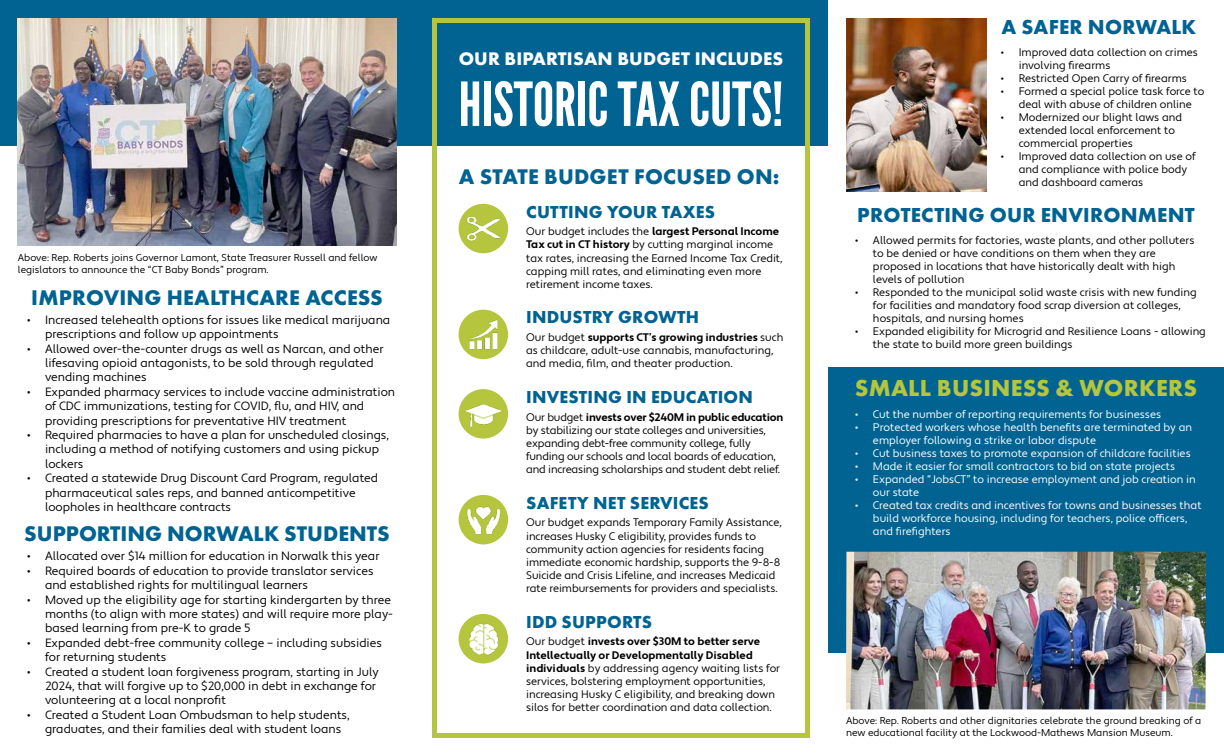
<style>
.page{position:relative;width:1224px;height:756px;background:#fff}
.page>*{position:absolute;margin:0;border:0;box-sizing:border-box;transform-origin:0 0}
.t1{font:60.5px "League Gothic";color:#fff}
.t2{font:700 24px "Futura PT";letter-spacing:.01em;color:#b5c53d}
.t3{font:700 22px "Futura PT";letter-spacing:.01em;color:#006392}
.t4{font:700 21px "Futura PT";letter-spacing:.01em;color:#006392}
.t5{font:700 18.9px "Futura PT";letter-spacing:.01em;color:#fff}
.t6{font:700 18px "Futura PT";letter-spacing:.01em;color:#006392}
.t7{font:12px/14.4px "Apertura";color:#000}
.t8{font:11px/13.2px "Apertura";color:#000}
.t9{font:11px/13px "Apertura";color:#fff}
.t10{font:10px/12px "Apertura";color:#000}
.s1{font-weight:700}
</style>
<div class="page">
<div style="left:0;top:0;width:828px;height:145px;background:#006392"></div>
<div style="left:432px;top:18px;width:378px;height:720px;border:5px solid #b5c53d"></div>
<img style="left:18px;top:18px;width:378px;height:228px">
<div style="left:828px;top:367px;width:396px;height:285px;background:#006392"></div>
<img style="left:846px;top:552px;width:360px;height:157px">
<img style="left:459px;top:204px;width:49px;height:49px">
<img style="left:459px;top:310px;width:49px;height:49px">
<img style="left:459px;top:389px;width:49px;height:50px">
<img style="left:459px;top:495px;width:49px;height:49px">
<img style="left:459px;top:614px;width:49px;height:49px">
<img style="left:846px;top:18px;width:140px;height:173px">
<p class="t10" style="left:18px;top:252px;width:361px">Above: Rep. Roberts joins Governor Lamont, State Treasurer Russell and fellow legislators to announce the “CT Baby Bonds” program.</p>
<h3 class="t3" style="left:31px;top:283px;width:353px">IMPROVING HEALTHCARE ACCESS</h3>
<p class="t7" style="left:45px;top:313px;width:347px;text-indent:-18px">• Increased telehealth options for issues like medical marijuana prescriptions and follow up appointments</p>
<p class="t7" style="left:45px;top:342px;width:340px;text-indent:-18px">• Allowed over-the-counter drugs as well as Narcan, and other lifesaving opioid antagonists, to be sold through regulated vending machines</p>
<p class="t7" style="left:45px;top:385px;width:352px;text-indent:-18px">• Expanded pharmacy services to include vaccine administration of CDC immunizations, testing for COVID, flu, and HIV, and providing prescriptions for preventative HIV treatment</p>
<p class="t7" style="left:45px;top:428px;width:345px;text-indent:-18px">• Required pharmacies to have a plan for unscheduled closings, including a method of notifying customers and using pickup lockers</p>
<p class="t7" style="left:45px;top:471px;width:335px;text-indent:-18px">• Created a statewide Drug Discount Card Program, regulated pharmaceutical sales reps, and banned anticompetitive loopholes in healthcare contracts</p>
<h3 class="t3" style="left:24px;top:520px;width:367px">SUPPORTING NORWALK STUDENTS</h3>
<p class="t7" style="left:27px;top:549px;width:354px">• Allocated over $14 million for education in Norwalk this year</p>
<p class="t7" style="left:45px;top:564px;width:330px;text-indent:-18px">• Required boards of education to provide translator services and established rights for multilingual learners</p>
<p class="t7" style="left:45px;top:593px;width:349px;text-indent:-18px">• Moved up the eligibility age for starting kindergarten by three months (to align with more states) and will require more play&shy;based learning from pre-K to grade 5</p>
<p class="t7" style="left:45px;top:636px;width:338px;text-indent:-18px">• Expanded debt-free community college – including subsidies for returning students</p>
<p class="t7" style="left:45px;top:665px;width:335px;text-indent:-18px">• Created a student loan forgiveness program, starting in July<br>2024, that will forgive up to $20,000 in debt in exchange for volunteering at a local nonprofit</p>
<p class="t7" style="left:45px;top:708px;width:306px;text-indent:-18px">• Created a Student Loan Ombudsman to help students, graduates, and their families deal with student loans</p>
<h3 class="t5" style="left:459px;top:47px;width:326px">OUR BIPARTISAN BUDGET INCLUDES</h3>
<h1 class="t1" style="left:459px;top:68px;width:326px">HISTORIC TAX CUTS!</h1>
<h3 class="t3" style="left:459px;top:163px;width:322px">A STATE BUDGET FOCUSED ON:</h3>
<h3 class="t6" style="left:526px;top:200px;width:190px">CUTTING YOUR TAXES</h3>
<p class="t8" style="left:526px;top:225px;width:258px">Our budget includes the <span class="s1">largest Personal Income Tax cut in CT history</span> by cutting marginal income tax rates, increasing the Earned Income Tax Credit, capping mill rates, and eliminating even more retirement income taxes.</p>
<h3 class="t6" style="left:526px;top:306px;width:174px">INDUSTRY GROWTH</h3>
<p class="t8" style="left:526px;top:331px;width:259px">Our budget <span class="s1">supports CT’s growing industries</span> such as childcare, adult-use cannabis, manufacturing, and media, film, and theater production.</p>
<h3 class="t6" style="left:526px;top:385px;width:228px">INVESTING IN EDUCATION</h3>
<p class="t8" style="left:526px;top:411px;width:259px">Our budget <span class="s1">invests over $240M in public education </span>by stabilizing our state colleges and universities, expanding debt-free community college, fully funding our schools and local boards of education, and increasing scholarships and student debt relief.</p>
<h3 class="t6" style="left:526px;top:491px;width:184px">SAFETY NET SERVICES</h3>
<p class="t8" style="left:526px;top:516px;width:257px">Our budget expands Temporary Family Assistance, increases Husky C eligibility, provides funds to community action agencies for residents facing immediate economic hardship, supports the 9-8-8<br>Suicide and Crisis Lifeline, and increases Medicaid rate reimbursements for providers and specialists.</p>
<h3 class="t6" style="left:526px;top:610px;width:127px">IDD SUPPORTS</h3>
<p class="t8" style="left:526px;top:635px;width:256px">Our budget <span class="s1">invests over $30M to better serve Intellectually or Developmentally Disabled individuals</span> by addressing agency waiting lists for services, bolstering employment opportunities, increasing Husky C eligibility, and breaking down silos for better coordination and data collection.</p>
<h3 class="t4" style="left:1001px;top:13px;width:196px">A SAFER NORWALK</h3>
<p class="t8" style="left:1019px;top:46px;width:181px;text-indent:-18px">• Improved data collection on crimes involving firearms</p>
<p class="t8" style="left:1001px;top:72px;width:188px">• Restricted Open Carry of firearms</p>
<p class="t8" style="left:1001px;top:85px;width:205px;text-align:center">• Formed a special police task force to deal with abuse of children online</p>
<p class="t8" style="left:1019px;top:111px;width:165px;text-indent:-18px">• Modernized our blight laws and extended local enforcement to commercial properties</p>
<p class="t8" style="left:1019px;top:150px;width:178px;text-indent:-18px">• Improved data collection on use of and compliance with police body and dashboard cameras</p>
<h3 class="t4" style="left:857px;top:201px;width:339px">PROTECTING OUR ENVIRONMENT</h3>
<p class="t8" style="left:873px;top:234px;width:323px;text-indent:-18px">• Allowed permits for factories, waste plants, and other polluters to be denied or have conditions on them when they are proposed in locations that have historically dealt with high levels of pollution</p>
<p class="t8" style="left:873px;top:286px;width:325px;text-indent:-18px">• Responded to the municipal solid waste crisis with new funding for facilities and mandatory food scrap diversion at colleges, hospitals, and nursing homes</p>
<p class="t8" style="left:873px;top:325px;width:334px;text-indent:-18px">• Expanded eligibility for Microgrid and Resilience Loans - allowing the state to build more green buildings</p>
<h2 class="t2" style="left:855px;top:373px;width:344px">SMALL BUSINESS &amp; WORKERS</h2>
<p class="t9" style="left:855px;top:408px;width:308px">• Cut the number of reporting requirements for businesses</p>
<p class="t9" style="left:873px;top:421px;width:321px;text-indent:-18px">• Protected workers whose health benefits are terminated by an employer following a strike or labor dispute</p>
<p class="t9" style="left:855px;top:447px;width:337px">• Cut business taxes to promote expansion of childcare facilities</p>
<p class="t9" style="left:855px;top:460px;width:322px">• Made it easier for small contractors to bid on state projects</p>
<p class="t9" style="left:873px;top:473px;width:324px;text-indent:-18px">• Expanded “JobsCT” to increase employment and job creation in our state</p>
<p class="t9" style="left:873px;top:499px;width:330px;text-indent:-18px">• Created tax credits and incentives for towns and businesses that build workforce housing, including for teachers, police officers, and firefighters</p>
<p class="t10" style="left:846px;top:715px;width:357px">Above: Rep. Roberts and other dignitaries celebrate the ground breaking of a new educational facility at the Lockwood-Mathews Mansion Museum.</p>
</div>
